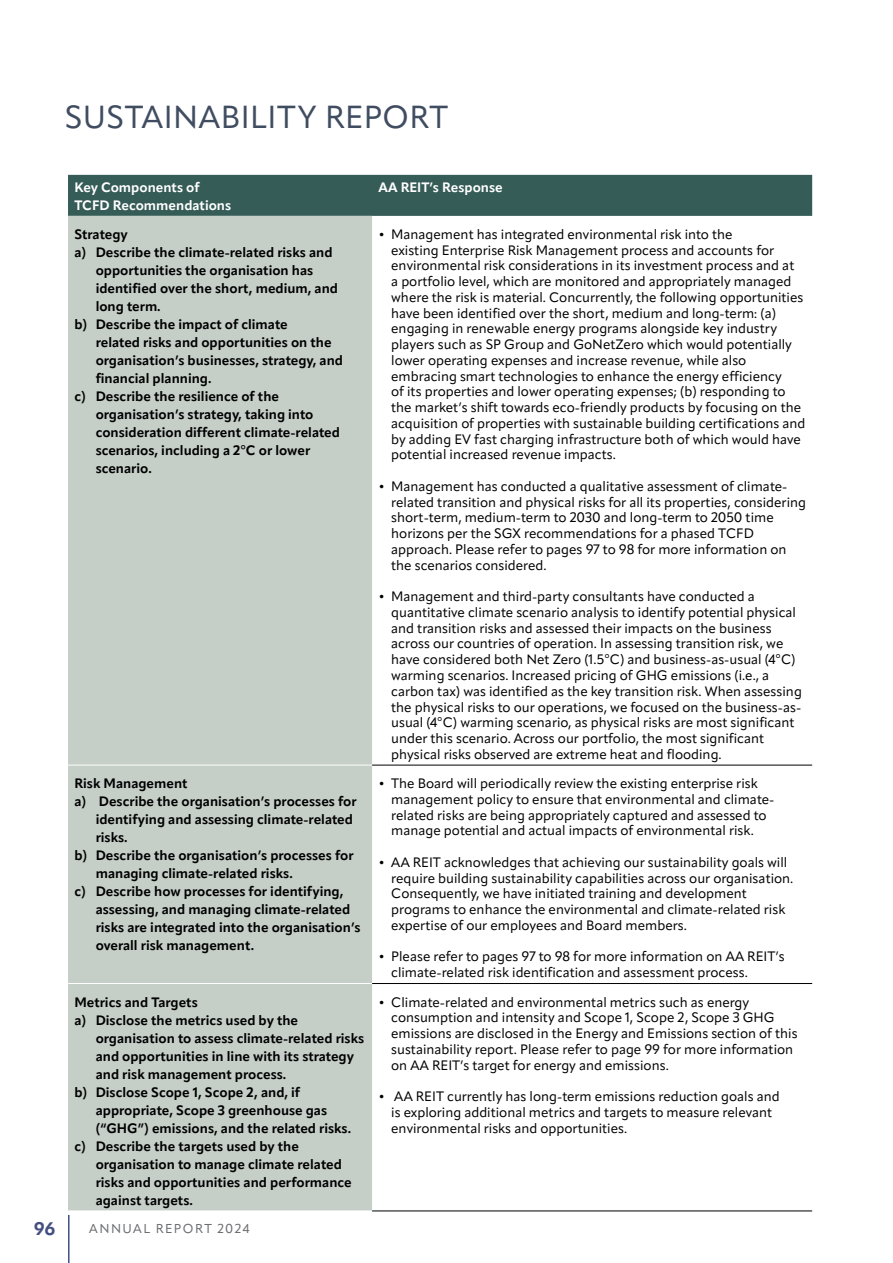
<style>
.page{position:relative;width:893px;height:1263px;background:#fff}
.page>*{position:absolute;margin:0;border:0;box-sizing:border-box;transform-origin:0 0}
.t1{font:31.5px "Apparat";letter-spacing:.02em;color:#404d61}
.t2{font:700 18px "Apparat";color:#434f82}
.t3{font:13.5px/15.8px "Apparat";color:#000}
.t4{font:700 13.5px "Apparat";color:#000}
.t5{font:700 13.5px/18px "Apparat";color:#fff}
.t6{font:12.75px "Apparat";letter-spacing:.115em;color:#6d6e71}
</style>
<div class="page">
<div style="left:68px;top:175px;width:744px;height:41px;background:#355c57"></div>
<div style="left:68px;top:216px;width:304px;height:995px;background:#c5cec7"></div>
<hr style="left:372px;top:765px;width:440px;height:1px;background:#000">
<hr style="left:372px;top:983px;width:440px;height:1px;background:#000">
<hr style="left:372px;top:1211px;width:440px;height:1px;background:#000">
<hr style="left:68px;top:765px;width:304px;height:1px;background:#fff">
<hr style="left:68px;top:983px;width:304px;height:1px;background:#fff">
<hr style="left:68px;top:1215px;width:2px;height:48px;background:#434f82">
<h1 class="t1" style="left:65px;top:98px;width:385px">SUSTAINABILITY REPORT</h1>
<p class="t5" style="left:74px;top:178px;width:158px">Key Components of<br>TCFD Recommendations</p>
<p class="t5" style="left:378px;top:178px;width:126px">AA REIT’s Response</p>
<p class="t4" style="left:74px;top:226px;width:55px">Strategy</p>
<p class="t4" style="left:74px;top:244px;width:260px">a) Describe the climate-related risks and</p>
<p class="t4" style="left:96px;top:262px;width:219px">opportunities the organisation has</p>
<p class="t4" style="left:96px;top:280px;width:244px">identified over the short, medium, and</p>
<p class="t4" style="left:96px;top:298px;width:67px">long term.</p>
<p class="t4" style="left:74px;top:316px;width:215px">b) Describe the impact of climate</p>
<p class="t4" style="left:96px;top:334px;width:238px">related risks and opportunities on the</p>
<p class="t4" style="left:96px;top:352px;width:249px">organisation’s businesses, strategy, and</p>
<p class="t4" style="left:96px;top:370px;width:117px">financial planning.</p>
<p class="t4" style="left:74px;top:388px;width:206px">c) Describe the resilience of the</p>
<p class="t4" style="left:96px;top:406px;width:219px">organisation’s strategy, taking into</p>
<p class="t4" style="left:96px;top:424px;width:246px">consideration different climate-related</p>
<p class="t4" style="left:96px;top:442px;width:216px">scenarios, including a 2°C or lower</p>
<p class="t4" style="left:96px;top:460px;width:58px">scenario.</p>
<p class="t3" style="left:391px;top:226px;width:416px;text-indent:-13px">• Management has integrated environmental risk into the<br>existing Enterprise Risk Management process and accounts for environmental risk considerations in its investment process and at<br>a portfolio level, which are monitored and appropriately managed where the risk is material. Concurrently, the following opportunities have been identified over the short, medium and long-term: (a) engaging in renewable energy programs alongside key industry players such as SP Group and GoNetZero which would potentially lower operating expenses and increase revenue, while also embracing smart technologies to enhance the energy efficiency<br>of its properties and lower operating expenses; (b) responding to the market’s shift towards eco-friendly products by focusing on the acquisition of properties with sustainable building certifications and by adding EV fast charging infrastructure both of which would have potential increased revenue impacts.</p>
<p class="t3" style="left:391px;top:478px;width:416px;text-indent:-13px">• Management has conducted a qualitative assessment of climate&shy;related transition and physical risks for all its properties, considering short-term, medium-term to 2030 and long-term to 2050 time horizons per the SGX recommendations for a phased TCFD approach. Please refer to pages 97 to 98 for more information on the scenarios considered.</p>
<p class="t3" style="left:391px;top:589px;width:412px;text-indent:-13px">• Management and third-party consultants have conducted a quantitative climate scenario analysis to identify potential physical and transition risks and assessed their impacts on the business across our countries of operation. In assessing transition risk, we have considered both Net Zero (1.5°C) and business-as-usual (4°C) warming scenarios. Increased pricing of GHG emissions (i.e., a carbon tax) was identified as the key transition risk. When assessing the physical risks to our operations, we focused on the business-as&shy;usual (4°C) warming scenario, as physical risks are most significant under this scenario. Across our portfolio, the most significant physical risks observed are extreme heat and flooding.</p>
<p class="t4" style="left:74px;top:775px;width:115px">Risk Management</p>
<p class="t4" style="left:74px;top:793px;width:284px">a) Describe the organisation’s processes for</p>
<p class="t4" style="left:96px;top:811px;width:259px">identifying and assessing climate-related</p>
<p class="t4" style="left:96px;top:829px;width:34px">risks.</p>
<p class="t4" style="left:74px;top:847px;width:281px">b) Describe the organisation’s processes for</p>
<p class="t4" style="left:96px;top:865px;width:199px">managing climate-related risks.</p>
<p class="t4" style="left:74px;top:883px;width:271px">c) Describe how processes for identifying,</p>
<p class="t4" style="left:96px;top:901px;width:256px">assessing, and managing climate-related</p>
<p class="t4" style="left:96px;top:919px;width:266px">risks are integrated into the organisation’s</p>
<p class="t4" style="left:96px;top:937px;width:160px">overall risk management.</p>
<p class="t4" style="left:74px;top:993px;width:125px">Metrics and Targets</p>
<p class="t4" style="left:74px;top:1011px;width:225px">a) Disclose the metrics used by the</p>
<p class="t4" style="left:96px;top:1029px;width:270px">organisation to assess climate-related risks</p>
<p class="t4" style="left:96px;top:1047px;width:260px">and opportunities in line with its strategy</p>
<p class="t4" style="left:96px;top:1065px;width:192px">and risk management process.</p>
<p class="t4" style="left:74px;top:1083px;width:227px">b) Disclose Scope 1, Scope 2, and, if</p>
<p class="t4" style="left:96px;top:1101px;width:233px">appropriate, Scope 3 greenhouse gas</p>
<p class="t4" style="left:96px;top:1119px;width:257px">(“GHG”) emissions, and the related risks.</p>
<p class="t4" style="left:74px;top:1137px;width:226px">c) Describe the targets used by the</p>
<p class="t4" style="left:96px;top:1155px;width:248px">organisation to manage climate related</p>
<p class="t4" style="left:96px;top:1173px;width:258px">risks and opportunities and performance</p>
<p class="t4" style="left:96px;top:1191px;width:99px">against targets.</p>
<h2 class="t2" style="left:34px;top:1217px;width:23px">96</h2>
<p class="t6" style="left:89px;top:1221px;width:162px">ANNUAL REPORT 2024</p>
<p class="t3" style="left:391px;top:775px;width:385px;text-indent:-13px">• The Board will periodically review the existing enterprise risk management policy to ensure that environmental and climate&shy;related risks are being appropriately captured and assessed to manage potential and actual impacts of environmental risk.</p>
<p class="t3" style="left:391px;top:854px;width:404px;text-indent:-13px">• AA REIT acknowledges that achieving our sustainability goals will require building sustainability capabilities across our organisation.<br>Consequently, we have initiated training and development programs to enhance the environmental and climate-related risk expertise of our employees and Board members.</p>
<p class="t3" style="left:391px;top:949px;width:395px;text-indent:-13px">• Please refer to pages 97 to 98 for more information on AA REIT’s climate-related risk identification and assessment process.</p>
<p class="t3" style="left:391px;top:994px;width:408px;text-indent:-13px">• Climate-related and environmental metrics such as energy consumption and intensity and Scope 1, Scope 2, Scope 3 GHG emissions are disclosed in the Energy and Emissions section of this sustainability report. Please refer to page 99 for more information on AA REIT’s target for energy and emissions.</p>
<p class="t3" style="left:391px;top:1088px;width:390px;text-indent:-13px">• AA REIT currently has long-term emissions reduction goals and is exploring additional metrics and targets to measure relevant environmental risks and opportunities.</p>
</div>
